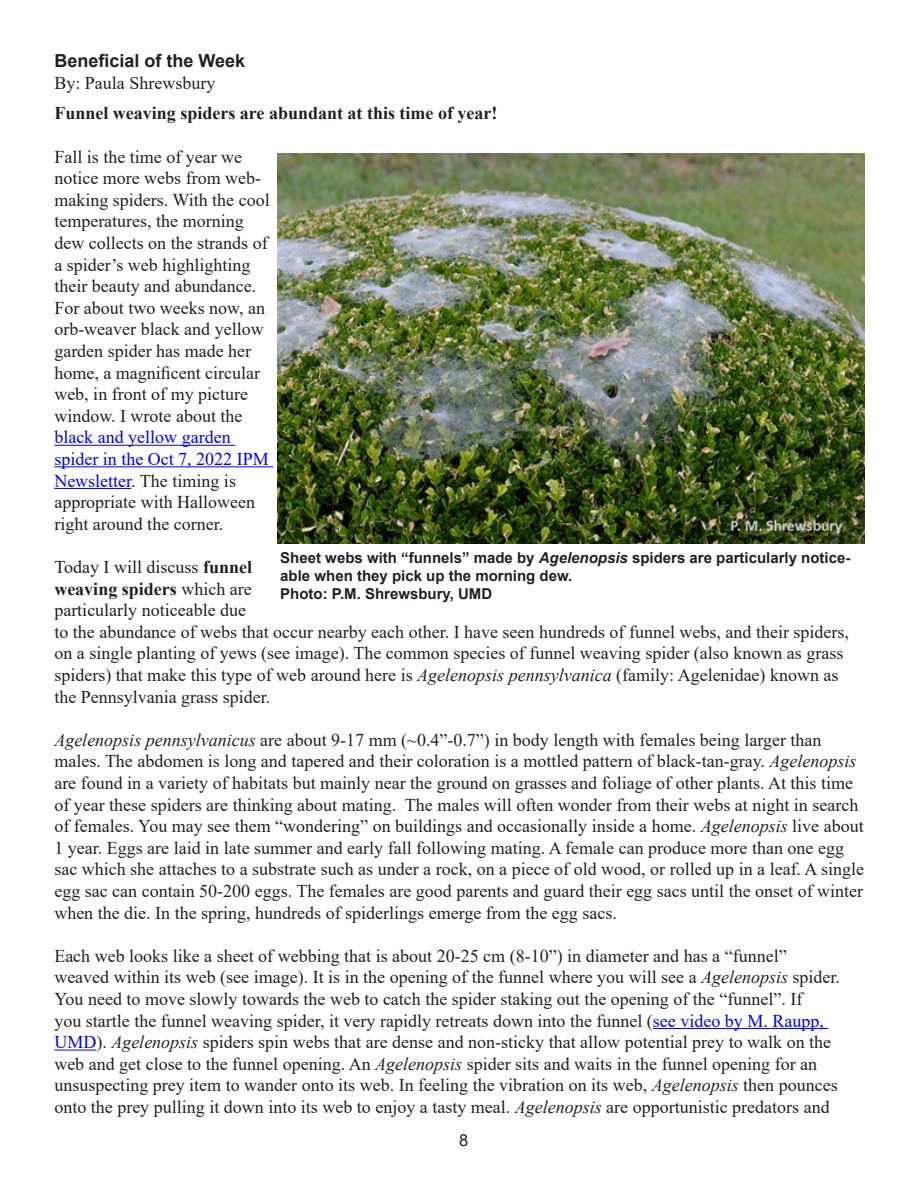
<style>
.page{position:relative;width:918px;height:1188px;background:#fff}
.page>*{position:absolute;margin:0;border:0;box-sizing:border-box;transform-origin:0 0}
.t1{font:18px/21.6px "Times New Roman";color:#231f20}
.t2{font:700 18px "Times New Roman";color:#231f20}
.Headline{font:700 18px "Arial";color:#231f20}
.t3{font:16.5px "Arial";color:#231f20}
.Photo_credit{font:700 15px/18px "Arial";color:#231f20}
.s1{color:#00f}
.s2{font-weight:700}
.s3{font-style:italic}
</style>
<div class="page">
<hr style="left:54px;top:445px;width:181px;height:1px;background:#00f">
<hr style="left:54px;top:466px;width:219px;height:1px;background:#00f">
<hr style="left:54px;top:488px;width:77px;height:1px;background:#00f">
<hr style="left:653px;top:1028px;width:175px;height:1px;background:#00f">
<hr style="left:54px;top:1050px;width:42px;height:1px;background:#00f">
<img style="left:278px;top:154px;width:586px;height:389px">
<p class="Headline" style="left:54px;top:48px;width:192px">Beneficial of the Week</p>
<p class="t1" style="left:54px;top:71px;width:162px">By: Paula Shrewsbury</p>
<p class="t2" style="left:54px;top:100px;width:445px">Funnel weaving spiders are abundant at this time of year!</p>
<p class="t1" style="left:54px;top:145px;width:217px">Fall is the time of year we notice more webs from web&shy;making spiders. With the cool temperatures, the morning dew collects on the strands of a spider’s web highlighting their beauty and abundance.<br>For about two weeks now, an orb-weaver black and yellow garden spider has made her home, a magnificent circular web, in front of my picture window. I wrote about the <span class="s1">black and yellow garden spider in the Oct 7, 2022 IPM<br>Newsletter</span>. The timing is appropriate with Halloween right around the corner.</p>
<p class="t1" style="left:54px;top:556px;width:796px">Today I will discuss <span class="s2">funnel<br>weaving spiders</span> which are<br>particularly noticeable due<br>to the abundance of webs that occur nearby each other. I have seen hundreds of funnel webs, and their spiders, on a single planting of yews (see image). The common species of funnel weaving spider (also known as grass spiders) that make this type of web around here is <span class="s3">Agelenopsis pennsylvanica</span> (family: Agelenidae) known as the Pennsylvania grass spider.</p>
<p class="t1" style="left:54px;top:728px;width:811px"><span class="s3">Agelenopsis pennsylvanicus</span> are about 9-17 mm (~0.4”-0.7”) in body length with females being larger than males. The abdomen is long and tapered and their coloration is a mottled pattern of black-tan-gray. <span class="s3">Agelenopsis </span>are found in a variety of habitats but mainly near the ground on grasses and foliage of other plants. At this time of year these spiders are thinking about mating. The males will often wonder from their webs at night in search of females. You may see them “wondering” on buildings and occasionally inside a home. <span class="s3">Agelenopsis</span> live about 1 year. Eggs are laid in late summer and early fall following mating. A female can produce more than one egg sac which she attaches to a substrate such as under a rock, on a piece of old wood, or rolled up in a leaf. A single egg sac can contain 50-200 eggs. The females are good parents and guard their egg sacs until the onset of winter when the die. In the spring, hundreds of spiderlings emerge from the egg sacs.</p>
<p class="t1" style="left:54px;top:944px;width:787px">Each web looks like a sheet of webbing that is about 20-25 cm (8-10”) in diameter and has a “funnel” weaved within its web (see image). It is in the opening of the funnel where you will see a <span class="s3">Agelenopsis</span> spider.<br>You need to move slowly towards the web to catch the spider staking out the opening of the “funnel”. If<br>you startle the funnel weaving spider, it very rapidly retreats down into the funnel (<span class="s1">see video by M. Raupp, UMD</span>). <span class="s3">Agelenopsis</span> spiders spin webs that are dense and non-sticky that allow potential prey to walk on the web and get close to the funnel opening. An <span class="s3">Agelenopsis</span> spider sits and waits in the funnel opening for an unsuspecting prey item to wander onto its web. In feeling the vibration on its web, <span class="s3">Agelenopsis</span> then pounces onto the prey pulling it down into its web to enjoy a tasty meal. <span class="s3">Agelenopsis</span> are opportunistic predators and</p>
<p class="Photo_credit" style="left:280px;top:549px;width:572px">Sheet webs with “funnels” made by <span class="s3">Agelenopsis</span> spiders are particularly notice&shy;able when they pick up the morning dew.</p>
<p class="Photo_credit" style="left:280px;top:585px;width:213px">Photo: P.M. Shrewsbury, UMD</p>
<p class="t3" style="left:459px;top:1129px;width:11px">8</p>
</div>
